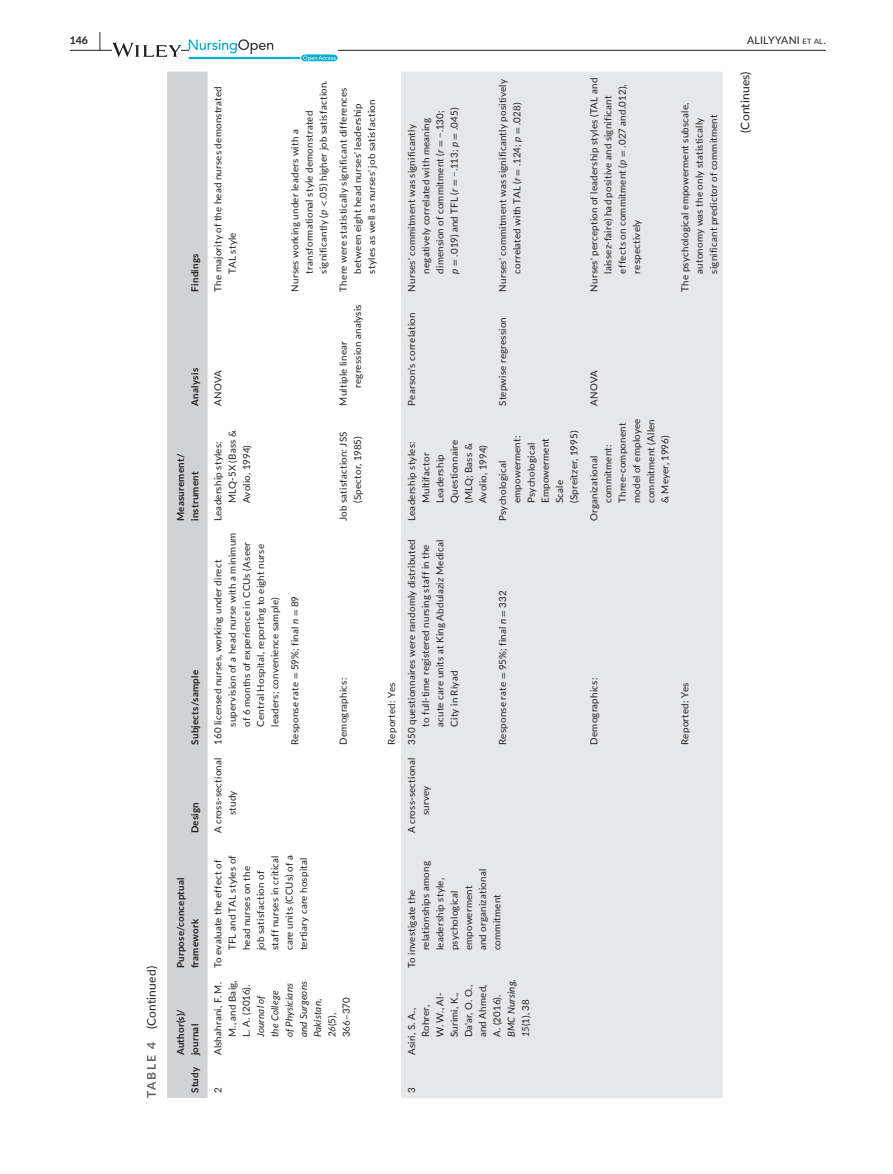
<style>
.page{position:relative;width:893px;height:1174px;background:#fff}
.page>*{position:absolute;margin:0;border:0;box-sizing:border-box;transform-origin:0 0}
.t1{font:12px "Lato";letter-spacing:.015em;color:#231f20}
.t2{font:10.5px "Lato";letter-spacing:.015em;color:#231f20}
.t3{font:700 10.5px "Lato";color:#231f20}
.t4{font:9.75px/14.2px "Lato";letter-spacing:.02em;color:#231f20}
.t5{font:700 9.75px/14.2px "Lato";letter-spacing:.025em;color:#231f20}
.t6{font:italic 9.75px/14.2px "Lato";letter-spacing:.02em;color:#231f20}
.s1{font-size:19.5px}
.s2{font-size:7.35px}
.s3{font-weight:700;color:#636366}
.s4{font-style:italic}
.s5{font-family:"STIX"}
.s6{font-style:normal}
</style>
<div class="page">
<hr style="left:70px;top:50px;width:756px;height:1px;background:#231f20">
<svg style="left:112px;top:43px;width:69px;height:14px"></svg>
<svg style="left:189px;top:39px;width:149px;height:22px"></svg>
<div style="left:167px;top:72px;width:41px;height:1026px;background:#d1d2d4"></div>
<div style="left:401px;top:72px;width:322px;height:1026px;background:#e6e7e9"></div>
<p class="t3" style="left:70px;top:33px;width:33px">146 <span class="s1">|</span></p>
<p class="t2" style="left:747px;top:33px;width:80px">ALILYYANI <span class="s2">et al</span>.</p>
<p class="t1" style="left:143px;top:1098px;width:133px;rotate:-90deg"><span class="s3">TABLE 4</span> (Continued)</p>
<p class="t5" style="left:187px;top:291px;width:39px;rotate:-90deg">Findings</p>
<p class="t5" style="left:187px;top:405px;width:39px;rotate:-90deg">Analysis</p>
<p class="t5" style="left:173px;top:521px;width:69px;rotate:-90deg">Measurement/ instrument</p>
<p class="t5" style="left:187px;top:744px;width:76px;rotate:-90deg">Subjects/sample</p>
<p class="t5" style="left:187px;top:833px;width:33px;rotate:-90deg">Design</p>
<p class="t5" style="left:173px;top:968px;width:92px;rotate:-90deg">Purpose/conceptual framework</p>
<p class="t5" style="left:173px;top:1055px;width:48px;rotate:-90deg">Author(s)/ journal</p>
<p class="t5" style="left:187px;top:1092px;width:27px;rotate:-90deg">Study</p>
<p class="t4" style="left:210px;top:273px;width:189px;text-indent:-18px;rotate:-90deg">The majority of the head nurses demonstrated<br>TAL style</p>
<p class="t4" style="left:287px;top:273px;width:195px;text-indent:-18px;rotate:-90deg">Nurses working under leaders with a transformational style demonstrated significantly (<span class="s4">p</span> <span class="s5">&lt;</span>.05) higher job satisfaction.</p>
<p class="t4" style="left:210px;top:405px;width:37px;rotate:-90deg">ANOVA</p>
<p class="t4" style="left:210px;top:503px;width:74px;text-indent:-18px;rotate:-90deg">Leadership styles:<br>MLQ-5X (Bass &amp;<br>Avolio, 1994)</p>
<p class="t4" style="left:210px;top:726px;width:195px;text-indent:-18px;rotate:-90deg">160 licensed nurses, working under direct supervision of a head nurse with a minimum of 6 months of experience in CCUs (Aseer Central Hospital, reporting to eight nurse leaders; convenience sample)</p>
<p class="t4" style="left:210px;top:815px;width:59px;text-indent:-18px;rotate:-90deg">A cross-sectional study</p>
<p class="t4" style="left:287px;top:744px;width:150px;rotate:-90deg">Response rate <span class="s5">=</span> 59%; final <span class="s4">n</span> <span class="s5">=</span> 89</p>
<p class="t4" style="left:210px;top:950px;width:97px;text-indent:-18px;rotate:-90deg">To evaluate the effect of<br>TFL and TAL styles of head nurses on the job satisfaction of staff nurses in critical care units (CCUs) of a tertiary care hospital</p>
<p class="t4" style="left:336px;top:291px;width:206px;text-align:center;rotate:-90deg">There were statistically significant differences between eight head nurses' leadership<br>styles as well as nurses' job satisfaction</p>
<p class="t4" style="left:336px;top:387px;width:85px;text-indent:-18px;rotate:-90deg">Multiple linear regression analysis</p>
<p class="t4" style="left:336px;top:503px;width:73px;text-indent:-18px;rotate:-90deg">Job satisfaction: JSS (Spector, 1985)</p>
<p class="t4" style="left:336px;top:744px;width:68px;rotate:-90deg">Demographics:</p>
<p class="t4" style="left:210px;top:1037px;width:58px;text-indent:-18px;rotate:-90deg">Alshahrani, F. M.<br>M., and Baig,<br>L. A. (2016).</p>
<p class="t6" style="left:253px;top:1037px;width:58px;rotate:-90deg">Journal of the College of Physicians and Surgeons<br>Pakistan<span class="s6">,<br></span>26<span class="s6">(5),<br>366–370</span></p>
<p class="t4" style="left:384px;top:744px;width:63px;rotate:-90deg">Reported: Yes</p>
<p class="t4" style="left:404px;top:273px;width:167px;text-indent:-18px;rotate:-90deg">Nurses' commitment was significantly negatively correlated with meaning dimension of commitment (<span class="s4">r</span> <span class="s5">=</span> −.130; <span class="s4">p</span> <span class="s5">=</span> .019) and TFL (<span class="s4">r</span> <span class="s5">=</span> −.113; <span class="s4">p</span> <span class="s5">=</span> .045)</p>
<p class="t4" style="left:404px;top:405px;width:95px;rotate:-90deg">Pearson's correlation</p>
<p class="t4" style="left:404px;top:503px;width:65px;text-indent:-18px;rotate:-90deg">Leadership styles:<br>Multifactor<br>Leadership<br>Questionnaire (MLQ; Bass &amp;<br>Avolio, 1994)</p>
<p class="t4" style="left:404px;top:726px;width:189px;text-indent:-18px;rotate:-90deg">350 questionnaires were randomly distributed to full-time registered nursing staff in the acute care units at King Abdulaziz Medical City in Riyad</p>
<p class="t4" style="left:404px;top:815px;width:59px;text-indent:-18px;rotate:-90deg">A cross-sectional survey</p>
<p class="t4" style="left:495px;top:291px;width:214px;text-align:center;rotate:-90deg">Nurses' commitment was significantly positively correlated with TAL (<span class="s4">r</span> <span class="s5">=</span> .124; <span class="s4">p</span> <span class="s5">=</span> .028)</p>
<p class="t4" style="left:586px;top:273px;width:197px;text-indent:-18px;rotate:-90deg">Nurses' perception of leadership styles (TAL and laissez-faire) had positive and significant effects on commitment (<span class="s4">p</span> <span class="s5">=</span> .027 and.012), respectively</p>
<p class="t4" style="left:495px;top:405px;width:90px;rotate:-90deg">Stepwise regression</p>
<p class="t4" style="left:495px;top:503px;width:74px;text-indent:-18px;rotate:-90deg">Psychological empowerment:<br>Psychological<br>Empowerment<br>Scale<br>(Spreitzer, 1995)</p>
<p class="t4" style="left:586px;top:405px;width:37px;rotate:-90deg">ANOVA</p>
<p class="t4" style="left:586px;top:503px;width:86px;text-indent:-18px;rotate:-90deg">Organizational commitment:<br>Three-component model of employee commitment (Allen &amp; Meyer, 1996)</p>
<p class="t4" style="left:677px;top:273px;width:173px;text-indent:-18px;rotate:-90deg">The psychological empowerment subscale, autonomy was the only statistically significant predictor of commitment</p>
<p class="t4" style="left:495px;top:744px;width:156px;rotate:-90deg">Response rate <span class="s5">=</span> 95%; final <span class="s4">n</span> <span class="s5">=</span> 332</p>
<p class="t4" style="left:586px;top:744px;width:68px;rotate:-90deg">Demographics:</p>
<p class="t4" style="left:677px;top:744px;width:63px;rotate:-90deg">Reported: Yes</p>
<p class="t4" style="left:404px;top:950px;width:90px;text-indent:-18px;rotate:-90deg">To investigate the relationships among leadership style, psychological empowerment<br>and organizational commitment</p>
<p class="t4" style="left:404px;top:1037px;width:60px;text-indent:-18px;rotate:-90deg">Asiri, S. A.,<br>Rohrer,<br>W. W., Al-<br>Surimi, K.,<br>Da'ar, O. O., and Ahmed,<br>A. (2016).<br><span class="s4">BMC Nursing</span>,<br><span class="s4">15</span>(1), 38</p>
<p class="t4" style="left:210px;top:1092px;width:7px;rotate:-90deg">2</p>
<p class="t4" style="left:404px;top:1092px;width:7px;rotate:-90deg">3</p>
<p class="t1" style="left:736px;top:133px;width:63px;rotate:-90deg">(Continues)</p>
</div>
